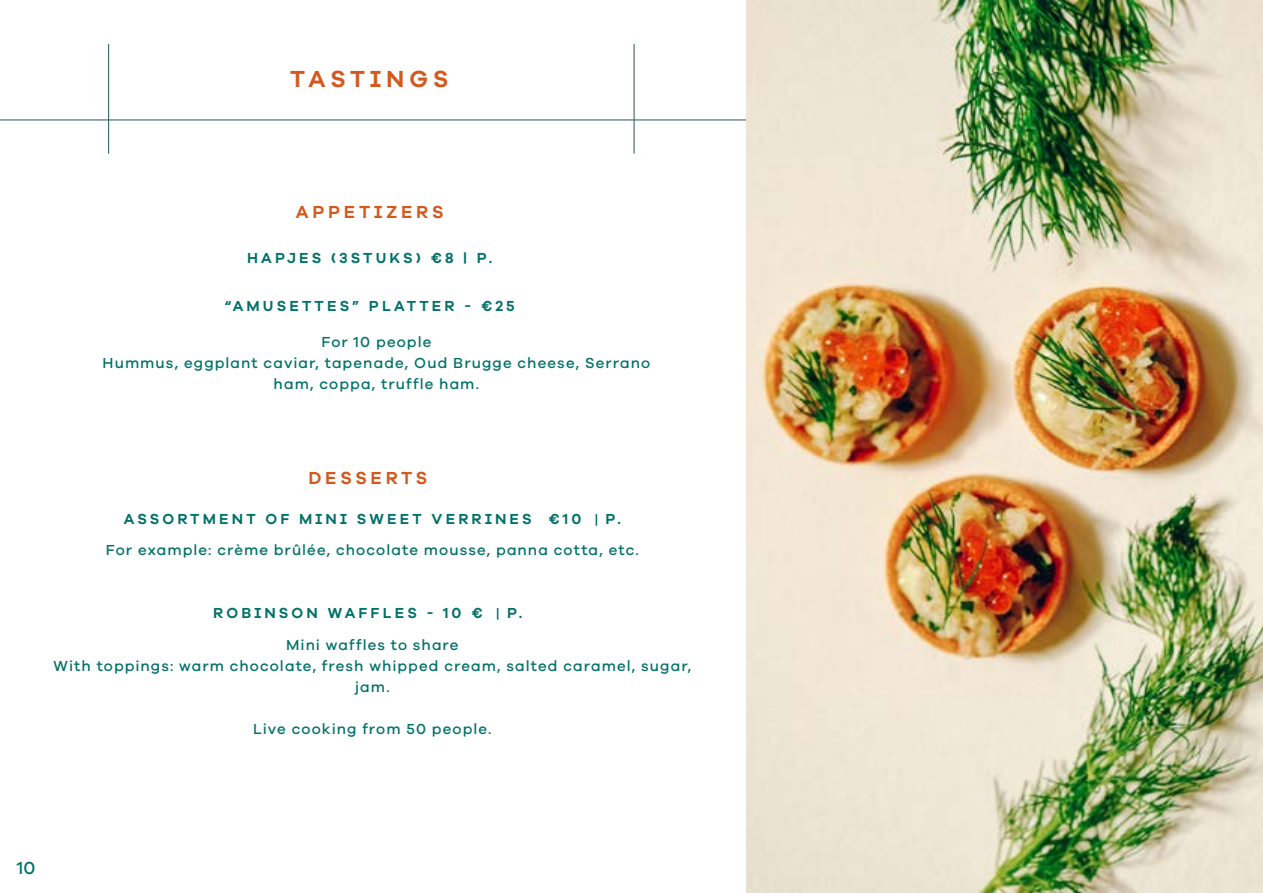
<style>
.page{position:relative;width:1263px;height:893px;background:#fff}
.page>*{position:absolute;margin:0;border:0;box-sizing:border-box;transform-origin:0 0}
.t1{font:600 24px "Galano Grotesque Alt";letter-spacing:.21em;color:#d3591d}
.t2{font:600 18px "Galano Grotesque Alt";letter-spacing:.21em;color:#d3591d}
.t3{font:500 18px "Galano Grotesque";color:#007169}
.t4{font:500 15px/21px "Galano Grotesque";letter-spacing:.07em;color:#007169;text-align:center}
.t5{font:600 15px "Galano Grotesque Alt";letter-spacing:.21em;color:#007169}
.s1{font-family:"Aktiv Grotesk";font-weight:500;font-size:13.5px}
</style>
<div class="page">
<hr style="left:0;top:120px;width:747px;height:1px;background:#225956">
<hr style="left:108px;top:44px;width:1px;height:110px;background:#225956">
<hr style="left:634px;top:44px;width:1px;height:110px;background:#225956">
<img style="left:747px;top:0;width:516px;height:893px">
<h1 class="t1" style="left:290px;top:64px;width:160px">TASTINGS</h1>
<p class="t2" style="left:296px;top:200px;width:149px">APPETIZERS</p>
<p class="t5" style="left:247px;top:248px;width:247px">HAPJES (3STUKS) €8 | P.</p>
<p class="t5" style="left:225px;top:297px;width:292px">“AMUSETTES” PLATTER - €25</p>
<p class="t4" style="left:103px;top:331px;width:549px">For 10 people<br>Hummus, eggplant caviar, tapenade, Oud Brugge cheese, Serrano ham, coppa, truffle ham.</p>
<p class="t2" style="left:308px;top:466px;width:121px">DESSERTS</p>
<p class="t5" style="left:124px;top:510px;width:499px">ASSORTMENT OF MINI SWEET VERRINES €10 <span class="s1">|</span> P.</p>
<p class="t4" style="left:106px;top:539px;width:534px">For example: crème brûlée, chocolate mousse, panna cotta, etc.</p>
<p class="t5" style="left:213px;top:603px;width:311px">ROBINSON WAFFLES - 10 € <span class="s1">|</span> P.</p>
<p class="t4" style="left:54px;top:634px;width:639px">Mini waffles to share<br>With toppings: warm chocolate, fresh whipped cream, salted caramel, sugar, jam.</p>
<p class="t4" style="left:253px;top:718px;width:240px">Live cooking from 50 people.</p>
<p class="t3" style="left:17px;top:857px;width:20px">10</p>
</div>
